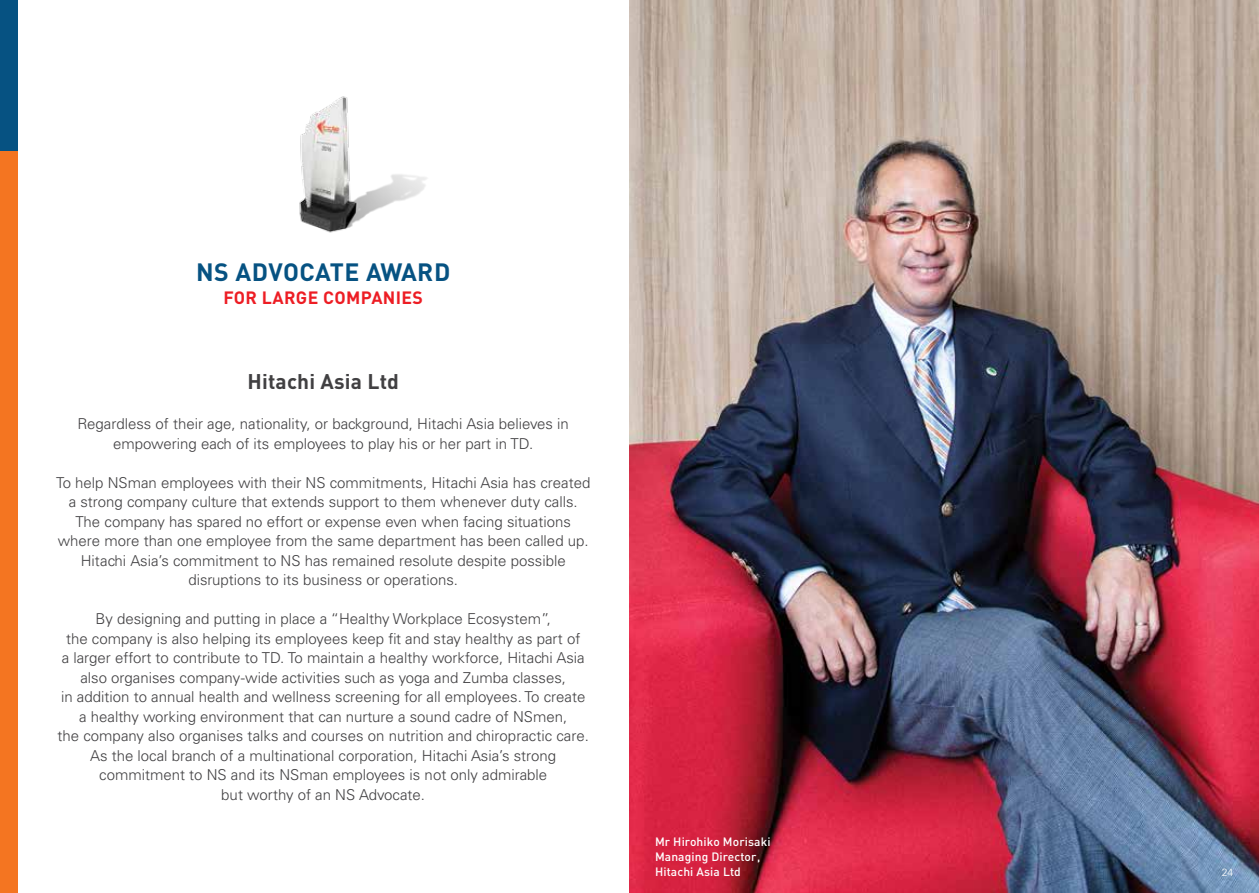
<style>
.page{position:relative;width:1259px;height:893px;background:#fff}
.page>*{position:absolute;margin:0;border:0;box-sizing:border-box;transform-origin:0 0}
.t1{font:700 24.75px "DIN";letter-spacing:.015em;color:#065282}
.t2{font:700 21px "DIN";letter-spacing:.01em;color:#414042}
.t3{font:700 17.55px "DIN";letter-spacing:.02em;color:#ed1d24}
.t4{font:300 15px/19.5px "Univers LT Std";color:#414042;text-align:center}
.t5{font:500 12px/15px "DIN";letter-spacing:.01em;color:#fff}
.t6{font:300 10.5px "Univers LT Std";color:#fff}
</style>
<div class="page">
<img style="left:629px;top:0;width:630px;height:893px">
<div style="left:0;top:0;width:17px;height:893px;background:#f47521"></div>
<div style="left:0;top:0;width:17px;height:150px;background:#065282"></div>
<img style="left:299px;top:96px;width:128px;height:137px">
<h1 class="t1" style="left:196px;top:256px;width:256px">NS ADVOCATE AWARD</h1>
<p class="t3" style="left:223px;top:286px;width:201px">FOR LARGE COMPANIES</p>
<h2 class="t2" style="left:247px;top:367px;width:153px">Hitachi Asia Ltd</h2>
<p class="t4" style="left:77px;top:414px;width:493px">Regardless of their age, nationality, or background, Hitachi Asia believes in empowering each of its employees to play his or her part in TD.</p>
<p class="t4" style="left:56px;top:472px;width:536px">To help NSman employees with their NS commitments, Hitachi Asia has created a strong company culture that extends support to them whenever duty calls.<br>The company has spared no effort or expense even when facing situations where more than one employee from the same department has been called up.<br>Hitachi Asia’s commitment to NS has remained resolute despite possible disruptions to its business or operations.</p>
<p class="t4" style="left:58px;top:609px;width:533px">By designing and putting in place a “Healthy Workplace Ecosystem”,<br>the company is also helping its employees keep fit and stay healthy as part of<br>a larger effort to contribute to TD. To maintain a healthy workforce, Hitachi Asia also organises company-wide activities such as yoga and Zumba classes,<br>in addition to annual health and wellness screening for all employees. To create a healthy working environment that can nurture a sound cadre of NSmen,<br>the company also organises talks and courses on nutrition and chiropractic care.<br>As the local branch of a multinational corporation, Hitachi Asia’s strong commitment to NS and its NSman employees is not only admirable<br>but worthy of an NS Advocate.</p>
<p class="t5" style="left:655px;top:833px;width:117px">Mr Hirohiko Morisaki<br>Managing Director,<br>Hitachi Asia Ltd</p>
<p class="t6" style="left:1221px;top:865px;width:13px">24</p>
</div>
